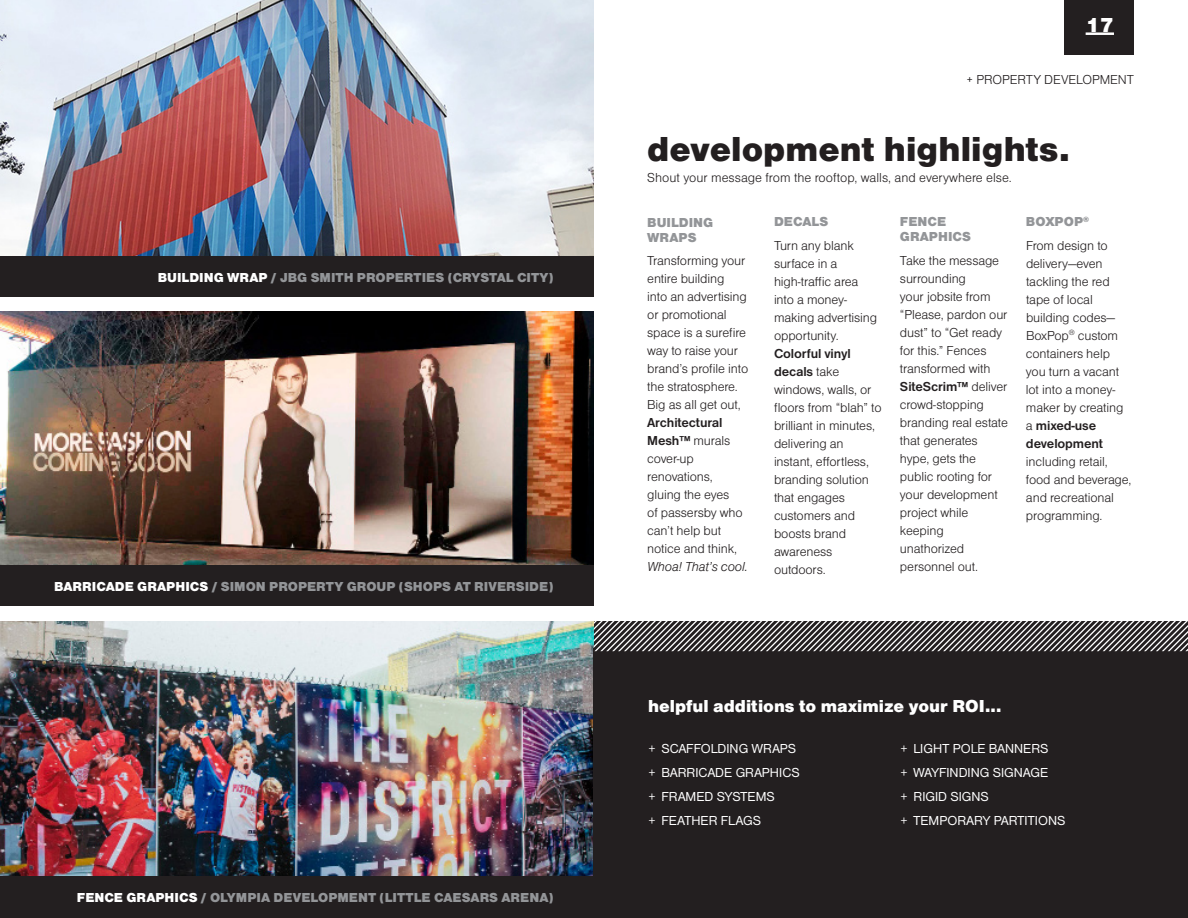
<style>
.page{position:relative;width:1188px;height:918px;background:#fff}
.page>*{position:absolute;margin:0;border:0;box-sizing:border-box;transform-origin:0 0}
.headline_lowercase{font:900 36px "Nimbus San D";color:#231f20}
.t1{font:900 21px "Nimbus San D";color:#fff}
.additional{font:900 18px "Nimbus San D";color:#fff}
.Column__Light_9pt{font:300 13.5px/18px "Nimbus San D";letter-spacing:-.01em;color:#231f20}
.GRAY_CATEGORY{font:900 13.5px/15px "Nimbus San D";color:#939598}
.t2{font:13.5px "Nimbus San D";color:#fff}
.subhead_light_9pt{font:300 13.5px "Nimbus San D";color:#231f20}
.s1{color:#fff}
.s2{font-weight:700}
.s3{font-style:italic}
</style>
<div class="page">
<img style="left:0;top:621px;width:594px;height:256px">
<div style="left:594px;top:648px;width:594px;height:270px;background:#231f20"></div>
<svg style="left:594px;top:621px;width:594px;height:30px;background:#676465"></svg>
<div style="left:1064px;top:0;width:70px;height:54px;background:#231f20"></div>
<hr style="left:1086px;top:32px;width:28px;height:3px;background:#fff">
<img style="left:0;top:0;width:594px;height:256px">
<img style="left:0;top:312px;width:594px;height:254px">
<div style="left:0;top:877px;width:597px;height:41px;background:#231f20"></div>
<div style="left:0;top:566px;width:594px;height:40px;background:#231f20"></div>
<div style="left:0;top:256px;width:594px;height:41px;background:#231f20"></div>
<p class="GRAY_CATEGORY" style="left:158px;top:270px;width:397px"><span class="s1">BUILDING WRAP</span> / JBG SMITH PROPERTIES (CRYSTAL CITY)</p>
<p class="GRAY_CATEGORY" style="left:54px;top:579px;width:501px"><span class="s1">BARRICADE GRAPHICS</span> / SIMON PROPERTY GROUP (SHOPS AT RIVERSIDE)</p>
<p class="GRAY_CATEGORY" style="left:77px;top:890px;width:478px"><span class="s1">FENCE GRAPHICS</span> / OLYMPIA DEVELOPMENT (LITTLE CAESARS ARENA)</p>
<p class="t1" style="left:1086px;top:12px;width:30px">17</p>
<p class="Column__Light_9pt" style="left:966px;top:71px;width:169px">+ PROPERTY DEVELOPMENT</p>
<p class="headline_lowercase" style="left:647px;top:127px;width:424px">development highlights.</p>
<p class="subhead_light_9pt" style="left:647px;top:170px;width:366px">Shout your message from the rooftop, walls, and everywhere else.</p>
<p class="GRAY_CATEGORY" style="left:647px;top:215px;width:68px">BUILDING<br>WRAPS</p>
<p class="Column__Light_9pt" style="left:647px;top:252px;width:103px">Transforming your entire building<br>into an advertising or promotional space is a surefire way to raise your brand’s profile into the stratosphere.<br>Big as all get out,<br><span class="s2">Architectural<br>Mesh™</span> murals cover-up renovations, gluing the eyes<br>of passersby who can’t help but notice and think,<br><span class="s3">Whoa! That’s cool.</span></p>
<p class="GRAY_CATEGORY" style="left:774px;top:214px;width:56px">DECALS</p>
<p class="Column__Light_9pt" style="left:774px;top:237px;width:109px">Turn any blank surface in a high-traffic area into a money&shy;making advertising opportunity.<br><span class="s2">Colorful vinyl decals</span> take windows, walls, or floors from “blah” to brilliant in minutes, delivering an instant, effortless, branding solution that engages customers and boosts brand awareness outdoors.</p>
<p class="GRAY_CATEGORY" style="left:900px;top:214px;width:73px">FENCE<br>GRAPHICS</p>
<p class="Column__Light_9pt" style="left:900px;top:252px;width:109px">Take the message surrounding<br>your jobsite from “Please, pardon our dust” to “Get ready for this.” Fences transformed with<br><span class="s2">SiteScrim™</span> deliver crowd-stopping branding real estate that generates hype, gets the public rooting for your development project while keeping unathorized personnel out.</p>
<p class="GRAY_CATEGORY" style="left:1026px;top:214px;width:65px">BOXPOP<sup>®</sup></p>
<p class="Column__Light_9pt" style="left:1026px;top:237px;width:94px">From design to delivery—even tackling the red tape of local building codes—<br>BoxPop<sup>®</sup> custom containers help</p>
<p class="Column__Light_9pt" style="left:1026px;top:363px;width:107px">you turn a vacant lot into a money&shy;maker by creating a <span class="s2">mixed-use development </span>including retail, food and beverage, and recreational programming.</p>
<p class="additional" style="left:648px;top:696px;width:355px">helpful additions to maximize your ROI...</p>
<p class="t2" style="left:648px;top:741px;width:150px">+ SCAFFOLDING WRAPS</p>
<p class="t2" style="left:648px;top:765px;width:153px">+ BARRICADE GRAPHICS</p>
<p class="t2" style="left:648px;top:789px;width:128px">+ FRAMED SYSTEMS</p>
<p class="t2" style="left:648px;top:813px;width:115px">+ FEATHER FLAGS</p>
<p class="t2" style="left:900px;top:741px;width:150px">+ LIGHT POLE BANNERS</p>
<p class="t2" style="left:900px;top:765px;width:150px">+ WAYFINDING SIGNAGE</p>
<p class="t2" style="left:900px;top:789px;width:90px">+ RIGID SIGNS</p>
<p class="t2" style="left:900px;top:813px;width:167px">+ TEMPORARY PARTITIONS</p>
</div>
